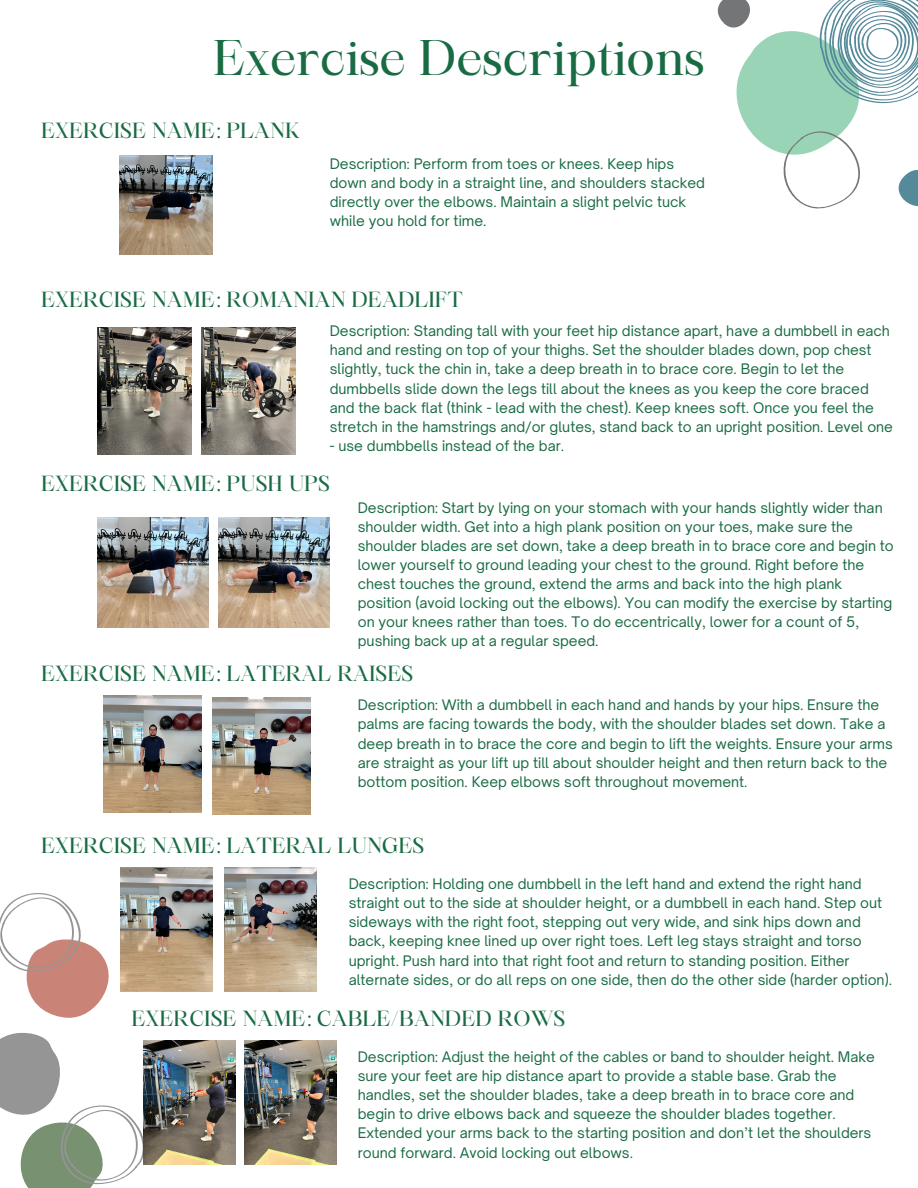
<style>
.page{position:relative;width:918px;height:1188px;background:#fff}
.page>*{position:absolute;margin:0;border:0;box-sizing:border-box;transform-origin:0 0}
.t1{font:48px "Maharlika";color:#186b43}
.t2{font:21px "Maharlika";color:#186b43}
.t3{font:13.95px/19.2px "Open Sauce One";color:#186b43}
</style>
<div class="page">
<svg style="left:717px;top:0;width:201px;height:209px"></svg>
<svg style="left:0;top:893px;width:109px;height:125px"></svg>
<svg style="left:0;top:1032px;width:145px;height:156px"></svg>
<img style="left:119px;top:156px;width:94px;height:99px">
<img style="left:97px;top:327px;width:95px;height:128px">
<img style="left:201px;top:327px;width:95px;height:128px">
<img style="left:97px;top:518px;width:112px;height:110px">
<img style="left:218px;top:518px;width:112px;height:110px">
<img style="left:103px;top:696px;width:98px;height:117px">
<img style="left:213px;top:697px;width:98px;height:117px">
<img style="left:120px;top:868px;width:92px;height:124px">
<img style="left:225px;top:868px;width:92px;height:124px">
<img style="left:143px;top:1041px;width:92px;height:124px">
<img style="left:244px;top:1041px;width:93px;height:124px">
<p class="t1" style="left:213px;top:39px;width:493px">Exercise Descriptions</p>
<p class="t2" style="left:41px;top:122px;width:261px">EXERCISE NAME: PLANK</p>
<h2 class="t3" style="left:330px;top:154px;width:377px">Description: Perform from toes or knees. Keep hips down and body in a straight line, and shoulders stacked directly over the elbows. Maintain a slight pelvic tuck while you hold for time.</h2>
<p class="t2" style="left:41px;top:291px;width:423px">EXERCISE NAME: ROMANIAN DEADLIFT</p>
<p class="t3" style="left:330px;top:321px;width:565px">Description: Standing tall with your feet hip distance apart, have a dumbbell in each hand and resting on top of your thighs. Set the shoulder blades down, pop chest slightly, tuck the chin in, take a deep breath in to brace core. Begin to let the dumbbells slide down the legs till about the knees as you keep the core braced and the back flat (think - lead with the chest). Keep knees soft. Once you feel the stretch in the hamstrings and/or glutes, stand back to an upright position. Level one</p>
<p class="t3" style="left:330px;top:436px;width:236px">- use dumbbells instead of the bar.</p>
<p class="t2" style="left:41px;top:475px;width:290px">EXERCISE NAME: PUSH UPS</p>
<h2 class="t3" style="left:358px;top:498px;width:538px">Description: Start by lying on your stomach with your hands slightly wider than shoulder width. Get into a high plank position on your toes, make sure the shoulder blades are set down, take a deep breath in to brace core and begin to lower yourself to ground leading your chest to the ground. Right before the chest touches the ground, extend the arms and back into the high plank position (avoid locking out the elbows). You can modify the exercise by starting on your knees rather than toes. To do eccentrically, lower for a count of 5, pushing back up at a regular speed.</h2>
<p class="t2" style="left:41px;top:665px;width:374px">EXERCISE NAME: LATERAL RAISES</p>
<p class="t3" style="left:358px;top:695px;width:537px">Description: With a dumbbell in each hand and hands by your hips. Ensure the palms are facing towards the body, with the shoulder blades set down. Take a deep breath in to brace the core and begin to lift the weights. Ensure your arms are straight as your lift up till about shoulder height and then return back to the bottom position. Keep elbows soft throughout movement.</p>
<p class="t2" style="left:41px;top:837px;width:385px">EXERCISE NAME: LATERAL LUNGES</p>
<p class="t3" style="left:349px;top:874px;width:545px">Description: Holding one dumbbell in the left hand and extend the right hand straight out to the side at shoulder height, or a dumbbell in each hand. Step out sideways with the right foot, stepping out very wide, and sink hips down and back, keeping knee lined up over right toes. Left leg stays straight and torso upright. Push hard into that right foot and return to standing position. Either alternate sides, or do all reps on one side, then do the other side (harder option).</p>
<h2 class="t2" style="left:132px;top:1010px;width:435px">EXERCISE NAME: CABLE/BANDED ROWS</h2>
<p class="t3" style="left:358px;top:1047px;width:519px">Description: Adjust the height of the cables or band to shoulder height. Make sure your feet are hip distance apart to provide a stable base. Grab the handles, set the shoulder blades, take a deep breath in to brace core and begin to drive elbows back and squeeze the shoulder blades together.<br>Extended your arms back to the starting position and don’t let the shoulders round forward. Avoid locking out elbows.</p>
</div>
